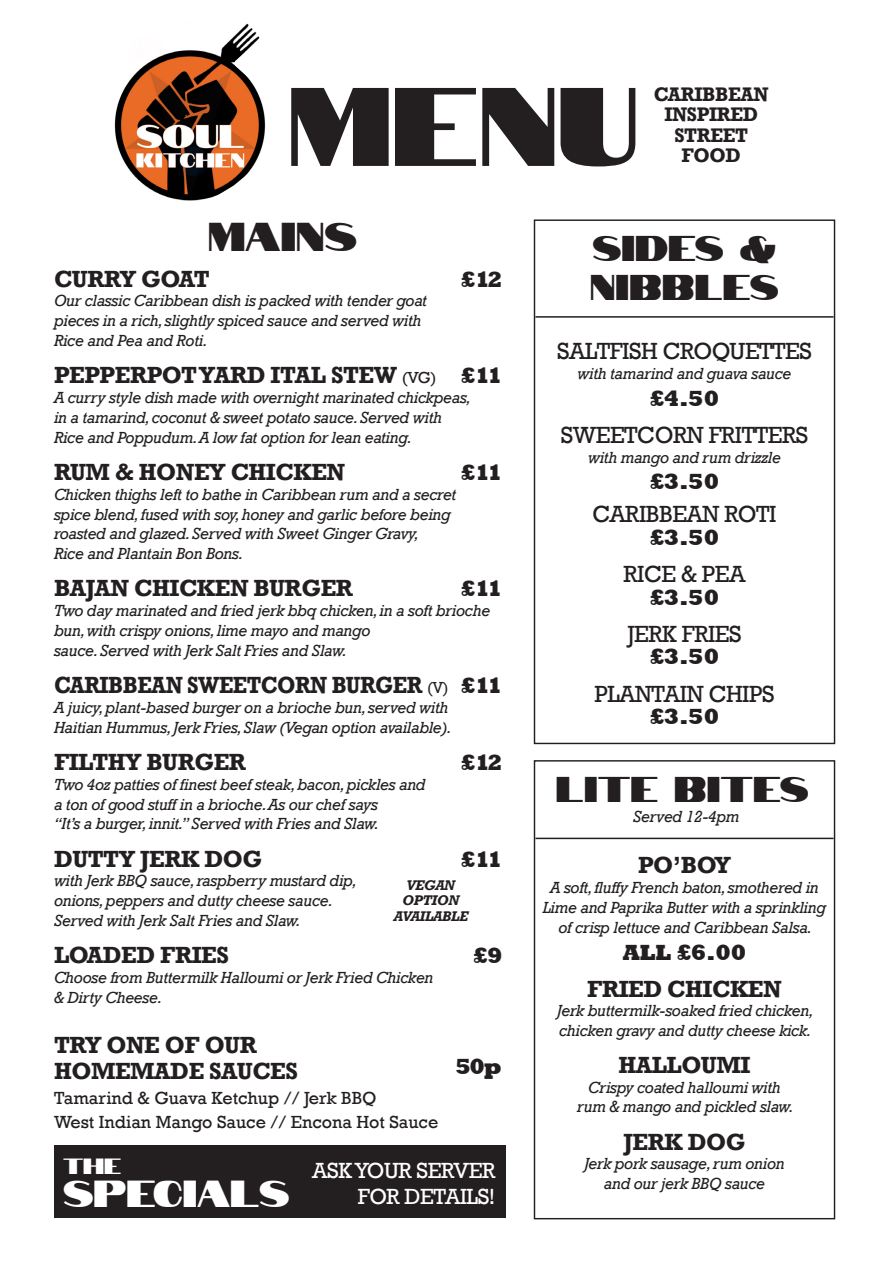
<style>
.page{position:relative;width:893px;height:1263px;background:#fff}
.page>*{position:absolute;margin:0;border:0;box-sizing:border-box;transform-origin:0 0}
.t1{font:111.45px "Notable";color:#231f20}
.t2{font:40.2px "Notable";letter-spacing:-.005em;color:#231f20}
.t3{font:37.5px "Notable";letter-spacing:-.005em;color:#fff}
.t4{font:35.7px/39px "Notable";color:#231f20}
.t5{font:700 24px/25.5px "Rockwell";letter-spacing:-.02em;color:#231f20}
.t6{font:24px "Rockwell";letter-spacing:-.02em;color:#231f20}
.t7{font:700 24px "Rockwell";letter-spacing:-.02em;color:#231f20;scale:.9 1}
.t8{font:800 22.5px "Rockwell";color:#231f20}
.t9{font:22.5px/25.5px "Rockwell";letter-spacing:-.02em;color:#fff;text-align:right}
.t10{font:22.05px "Notable";color:#fff}
.t11{font:700 20.1px "Rockwell";letter-spacing:-.02em;color:#231f20;scale:.95 1}
.t12{font:18px "Rockwell";color:#231f20}
.t13{font:italic 16.5px/19.8px "Rockwell";letter-spacing:-.02em;color:#231f20}
.t14{font:italic 700 14.4px "Rockwell";letter-spacing:-.02em;color:#231f20}
.s1{font-weight:400;font-size:16.35px}
.s2{font-weight:800;font-size:22.5px}
</style>
<div class="page">
<svg style="left:533px;top:219px;width:303px;height:526px"></svg>
<hr style="left:535px;top:316px;width:299px;height:2px;background:#231f20">
<img style="left:114px;top:23px;width:152px;height:178px">
<div style="left:54px;top:1145px;width:452px;height:73px;background:#231f20"></div>
<svg style="left:533px;top:760px;width:303px;height:460px"></svg>
<hr style="left:535px;top:838px;width:299px;height:1px;background:#231f20">
<p class="t1" style="left:288px;top:65px;width:352px">MENU</p>
<p class="t11" style="left:654px;top:82px;width:123px">CARIBBEAN</p>
<p class="t11" style="left:664px;top:103px;width:100px">INSPIRED</p>
<p class="t11" style="left:674px;top:123px;width:79px">STREET</p>
<p class="t11" style="left:682px;top:143px;width:64px">FOOD</p>
<p class="t2" style="left:208px;top:214px;width:150px">MAINS</p>
<p class="t5" style="left:54px;top:266px;width:157px">CURRY GOAT</p>
<p class="t8" style="left:461px;top:266px;width:43px">£12</p>
<p class="t13" style="left:54px;top:291px;width:374px">Our classic Caribbean dish is packed with tender goat pieces in a rich, slightly spiced sauce and served with<br>Rice and Pea and Roti.</p>
<p class="t5" style="left:54px;top:362px;width:450px">PEPPERPOT YARD ITAL STEW <span class="s1">(VG)</span> <span class="s2">£11</span></p>
<p class="t13" style="left:54px;top:388px;width:419px">A curry style dish made with overnight marinated chickpeas, in a tamarind, coconut &amp; sweet potato sauce. Served with<br>Rice and Poppudum. A low fat option for lean eating.</p>
<p class="t5" style="left:54px;top:459px;width:293px">RUM &amp; HONEY CHICKEN</p>
<p class="t8" style="left:461px;top:459px;width:43px">£11</p>
<p class="t13" style="left:54px;top:484px;width:404px">Chicken thighs left to bathe in Caribbean rum and a secret spice blend, fused with soy, honey and garlic before being roasted and glazed. Served with Sweet Ginger Gravy,<br>Rice and Plantain Bon Bons.</p>
<p class="t5" style="left:54px;top:576px;width:301px">BAJAN CHICKEN BURGER</p>
<p class="t8" style="left:461px;top:576px;width:43px">£11</p>
<p class="t13" style="left:54px;top:601px;width:438px">Two day marinated and fried jerk bbq chicken, in a soft brioche bun, with crispy onions, lime mayo and mango<br>sauce. Served with Jerk Salt Fries and Slaw.</p>
<p class="t7" style="left:54px;top:670px;width:500px">CARIBBEAN SWEETCORN BURGER <span class="s1">(V)</span> <span class="s2">£11</span></p>
<p class="t13" style="left:54px;top:698px;width:399px">A juicy, plant-based burger on a brioche bun, served with<br>Haitian Hummus, Jerk Fries, Slaw (Vegan option available).</p>
<p class="t5" style="left:54px;top:749px;width:194px">FILTHY BURGER</p>
<p class="t8" style="left:461px;top:749px;width:43px">£12</p>
<p class="t13" style="left:54px;top:774px;width:373px">Two 4oz patties of finest beef steak, bacon, pickles and a ton of good stuff in a brioche. As our chef says<br>“It’s a burger, innit.” Served with Fries and Slaw.</p>
<p class="t5" style="left:54px;top:846px;width:210px">DUTTY JERK DOG</p>
<p class="t8" style="left:461px;top:846px;width:43px">£11</p>
<p class="t13" style="left:54px;top:871px;width:304px">with Jerk BBQ sauce, raspberry mustard dip, onions, peppers and dutty cheese sauce.<br>Served with Jerk Salt Fries and Slaw.</p>
<p class="t5" style="left:54px;top:942px;width:176px">LOADED FRIES</p>
<p class="t8" style="left:473px;top:943px;width:31px">£9</p>
<p class="t13" style="left:54px;top:968px;width:381px">Choose from Buttermilk Halloumi or Jerk Fried Chicken &amp; Dirty Cheese.</p>
<p class="t14" style="left:406px;top:877px;width:50px">VEGAN</p>
<p class="t14" style="left:402px;top:892px;width:59px">OPTION</p>
<p class="t14" style="left:393px;top:907px;width:76px">AVAILABLE</p>
<p class="t5" style="left:54px;top:1032px;width:245px">TRY ONE OF OUR<br>HOMEMADE SAUCES</p>
<p class="t12" style="left:54px;top:1088px;width:324px">Tamarind &amp; Guava Ketchup // Jerk BBQ</p>
<p class="t12" style="left:54px;top:1111px;width:386px">West Indian Mango Sauce // Encona Hot Sauce</p>
<p class="t9" style="left:312px;top:1158px;width:185px">ASK YOUR SERVER<br>FOR DETAILS!</p>
<p class="t8" style="left:455px;top:1053px;width:48px">50p</p>
<p class="t10" style="left:63px;top:1153px;width:60px">THE</p>
<p class="t3" style="left:63px;top:1172px;width:228px">SPECIALS</p>
<p class="t4" style="left:590px;top:229px;width:190px">SIDES &amp;<br>NIBBLES</p>
<p class="t6" style="left:557px;top:337px;width:256px">SALTFISH CROQUETTES</p>
<p class="t13" style="left:577px;top:364px;width:216px">with tamarind and guava sauce</p>
<p class="t8" style="left:650px;top:385px;width:71px">£4.50</p>
<p class="t6" style="left:561px;top:421px;width:249px">SWEETCORN FRITTERS</p>
<p class="t13" style="left:588px;top:447px;width:194px">with mango and rum drizzle</p>
<p class="t8" style="left:650px;top:469px;width:71px">£3.50</p>
<p class="t6" style="left:592px;top:500px;width:185px">CARIBBEAN ROTI</p>
<p class="t8" style="left:650px;top:524px;width:71px">£3.50</p>
<p class="t6" style="left:623px;top:560px;width:124px">RICE &amp; PEA</p>
<p class="t8" style="left:650px;top:584px;width:71px">£3.50</p>
<p class="t6" style="left:627px;top:620px;width:116px">JERK FRIES</p>
<p class="t8" style="left:650px;top:644px;width:71px">£3.50</p>
<p class="t6" style="left:594px;top:680px;width:182px">PLANTAIN CHIPS</p>
<p class="t8" style="left:650px;top:704px;width:71px">£3.50</p>
<p class="t4" style="left:556px;top:770px;width:255px">LITE BITES</p>
<p class="t13" style="left:633px;top:806px;width:108px">Served 12-4pm</p>
<p class="t5" style="left:638px;top:853px;width:94px">PO’BOY</p>
<p class="t13" style="left:543px;top:878px;width:285px;text-align:center">A soft, fluffy French baton, smothered in<br>Lime and Paprika Butter with a sprinkling of crisp lettuce and Caribbean Salsa.</p>
<p class="t8" style="left:623px;top:939px;width:125px">ALL £6.00</p>
<p class="t5" style="left:587px;top:976px;width:196px">FRIED CHICKEN</p>
<p class="t13" style="left:557px;top:1001px;width:258px">Jerk buttermilk-soaked fried chicken, chicken gravy and dutty cheese kick.</p>
<p class="t5" style="left:618px;top:1052px;width:133px">HALLOUMI</p>
<p class="t13" style="left:577px;top:1078px;width:218px;text-align:center">Crispy coated halloumi with rum &amp; mango and pickled slaw.</p>
<p class="t5" style="left:623px;top:1129px;width:124px">JERK DOG</p>
<p class="t13" style="left:584px;top:1154px;width:202px;text-align:center">Jerk pork sausage, rum onion and our jerk BBQ sauce</p>
</div>
